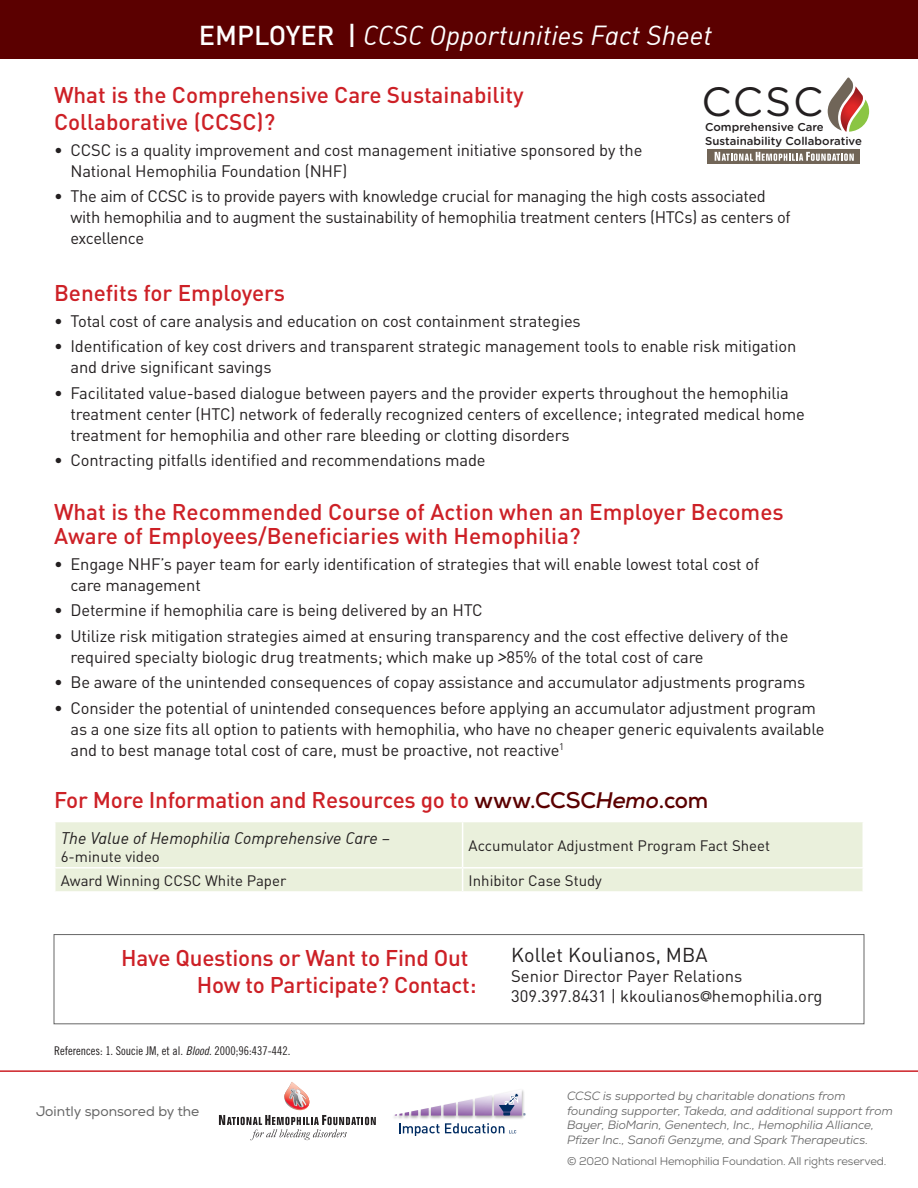
<style>
.page{position:relative;width:918px;height:1188px;background:#fff}
.page>*{position:absolute;margin:0;border:0;box-sizing:border-box;transform-origin:0 0}
.t1{font:40.8px "Gotham Rounded";color:#231f20}
.t2{font:27px "DIN Regular Italic Alt";color:#fff}
.t3{font:500 22.5px/27px "DIN";color:#cd2026}
.t4{font:19.95px "DIN";color:#231f20}
.t5{font:16.65px/20px "DIN";color:#231f20}
.t6{font:16.5px/21px "DIN";letter-spacing:-.01em;color:#231f20}
.t7{font:16.5px "DIN Regular Italic Alt";color:#231f20}
.t8{font:15px "DIN";color:#231f20}
.t9{font:13.8px "Nexa";color:#666}
.t10{font:italic 12px/14.4px "Nexa";color:#666}
.t11{font:12px "Trade Gothic Cond Eighteen";color:#231f20}
.t12{font:500 11.4px/13.6px "Gotham Rounded";color:#231f20}
.t13{font:11.25px "Nexa";letter-spacing:-.01em;color:#666}
.s1{font-family:"DIN";font-weight:500}
.s2{font-family:"Quadon";font-weight:500;font-style:italic}
.s3{font-family:"Nexa";font-weight:700;color:#5b0000}
.s4{font-family:"Nexa";font-weight:700;font-style:italic;color:#5b0000}
.s5{font-family:"Trade Gothic Cond Eighteen Obl"}
.s6{font-family:"Nexa";font-size:13.2px}
</style>
<div class="page">
<div style="left:0;top:0;width:918px;height:58px;background:#5b0000"></div>
<div style="left:707px;top:150px;width:153px;height:14px;background:#716557"></div>
<svg style="left:715px;top:152px;width:139px;height:9px"></svg>
<svg style="left:828px;top:78px;width:41px;height:54px"></svg>
<hr style="left:0;top:1070px;width:918px;height:2px;background:#cd2026">
<svg style="left:219px;top:1082px;width:157px;height:58px"></svg>
<img style="left:394px;top:1114px;width:130px;height:5px">
<svg style="left:399px;top:1123px;width:117px;height:12px"></svg>
<svg style="left:395px;top:1090px;width:131px;height:26px"></svg>
<div style="left:56px;top:822px;width:806px;height:69px;background:#eaf0dc"></div>
<hr style="left:462px;top:822px;width:1px;height:45px;background:#fff">
<hr style="left:54px;top:867px;width:409px;height:2px;background:#fff">
<hr style="left:463px;top:867px;width:401px;height:2px;background:#fff">
<svg style="left:462px;top:869px;width:1px;height:22px"></svg>
<div style="left:54px;top:934px;width:810px;height:90px;border:1px solid #666"></div>
<p class="t2" style="left:199px;top:18px;width:515px"><span class="s1">EMPLOYER |</span> CCSC Opportunities Fact Sheet</p>
<p class="t1" style="left:702px;top:73px;width:123px">CCSC</p>
<p class="t12" style="left:705px;top:120px;width:158px">Comprehensive Care<br>Sustainability Collaborative</p>
<p class="t3" style="left:54px;top:81px;width:471px">What is the Comprehensive Care Sustainability<br>Collaborative (CCSC)?</p>
<p class="t6" style="left:70px;top:139px;width:573px;text-indent:-16px">• CCSC is a quality improvement and cost management initiative sponsored by the<br>National Hemophilia Foundation (NHF)</p>
<p class="t6" style="left:70px;top:185px;width:722px;text-indent:-16px">• The aim of CCSC is to provide payers with knowledge crucial for managing the high costs associated with hemophilia and to augment the sustainability of hemophilia treatment centers (HTCs) as centers of excellence</p>
<p class="t3" style="left:54px;top:279px;width:233px">Benefits for Employers</p>
<p class="t6" style="left:54px;top:310px;width:528px">• Total cost of care analysis and education on cost containment strategies</p>
<p class="t6" style="left:70px;top:335px;width:727px;text-indent:-16px">• Identification of key cost drivers and transparent strategic management tools to enable risk mitigation and drive significant savings</p>
<p class="t6" style="left:70px;top:382px;width:736px;text-indent:-16px">• Facilitated value-based dialogue between payers and the provider experts throughout the hemophilia treatment center (HTC) network of federally recognized centers of excellence; integrated medical home treatment for hemophilia and other rare bleeding or clotting disorders</p>
<p class="t6" style="left:54px;top:449px;width:433px">• Contracting pitfalls identified and recommendations made</p>
<p class="t3" style="left:54px;top:499px;width:731px;line-height:24px">What is the Recommended Course of Action when an Employer Becomes<br>Aware of Employees/Beneficiaries with Hemophilia?</p>
<p class="t6" style="left:70px;top:553px;width:690px;text-indent:-16px">• Engage NHF’s payer team for early identification of strategies that will enable lowest total cost of care management</p>
<p class="t6" style="left:54px;top:599px;width:430px">• Determine if hemophilia care is being delivered by an HTC</p>
<p class="t6" style="left:70px;top:625px;width:720px;text-indent:-16px">• Utilize risk mitigation strategies aimed at ensuring transparency and the cost effective delivery of the required specialty biologic drug treatments; which make up <span class="s2">&gt;</span>85% of the total cost of care</p>
<p class="t6" style="left:54px;top:671px;width:753px">• Be aware of the unintended consequences of copay assistance and accumulator adjustments programs</p>
<p class="t6" style="left:70px;top:697px;width:756px;text-indent:-16px">• Consider the potential of unintended consequences before applying an accumulator adjustment program as a one size fits all option to patients with hemophilia, who have no cheaper generic equivalents available and to best manage total cost of care, must be proactive, not reactive<sup>1</sup></p>
<p class="t3" style="left:54px;top:786px;width:656px">For More Information and Resources go to <span class="s3">www.CCSC</span><span class="s4">Hemo</span><span class="s3">.com</span></p>
<p class="t7" style="left:61px;top:828px;width:331px">The Value of Hemophilia Comprehensive Care –</p>
<p class="t8" style="left:61px;top:847px;width:101px">6-minute video</p>
<p class="t8" style="left:469px;top:836px;width:303px">Accumulator Adjustment Program Fact Sheet</p>
<p class="t8" style="left:61px;top:871px;width:227px">Award Winning CCSC White Paper</p>
<p class="t8" style="left:469px;top:871px;width:135px">Inhibitor Case Study</p>
<p class="t3" style="left:197px;top:943px;width:281px;text-indent:-76px">Have Questions or Want to Find Out<br>How to Participate? Contact:</p>
<p class="t11" style="left:54px;top:1044px;width:238px">References: 1. Soucie JM, et al. <span class="s5">Blood</span>. 2000;96:437-442.</p>
<p class="t9" style="left:36px;top:1103px;width:165px">Jointly sponsored by the</p>
<p class="t4" style="left:511px;top:942px;width:198px">Kollet Koulianos, MBA</p>
<p class="t5" style="left:511px;top:965px;width:313px">Senior Director Payer Relations<br>309.397.8431 | kkoulianos<span class="s6">@</span>hemophilia.org</p>
<p class="t10" style="left:567px;top:1089px;width:327px">CCSC is supported by charitable donations from founding supporter, Takeda, and additional support from Bayer, BioMarin, Genentech, Inc., Hemophilia Alliance, Pfizer Inc., Sanofi Genzyme, and Spark Therapeutics.</p>
<p class="t13" style="left:567px;top:1154px;width:321px">© 2020 National Hemophilia Foundation. All rights reserved.</p>
</div>
